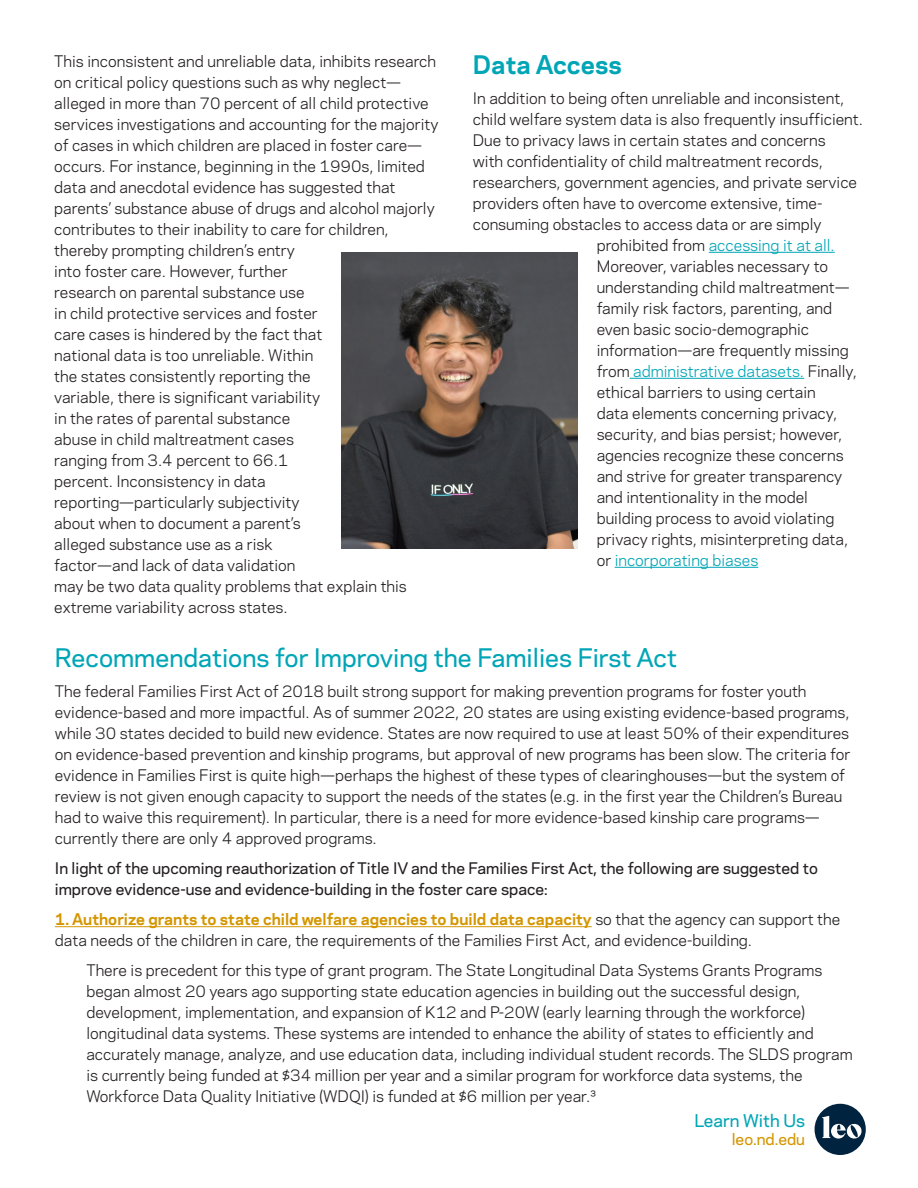
<style>
.page{position:relative;width:918px;height:1188px;background:#fff}
.page>*{position:absolute;margin:0;border:0;box-sizing:border-box;transform-origin:0 0}
.t1{font:500 24px "Galaxie Polaris";color:#00a5b6}
.t2{font:700 24px "Galaxie Polaris";color:#00a5b6}
.t3{font:500 16.5px "Galaxie Polaris";color:#00a5b6}
.t4{font:15px/21px "Galaxie Polaris";color:#231f20}
.t5{font:500 15px/21px "Galaxie Polaris";color:#231f20}
.t6{font:15px "Galaxie Polaris";color:#00a5b6}
.t7{font:500 15px "Galaxie Polaris";color:#d49600}
.s1{color:#231f20}
.s2{font-weight:700;color:#d49600}
</style>
<div class="page">
<hr style="left:709px;top:252px;width:126px;height:1px;background:#00a5b6">
<hr style="left:630px;top:378px;width:174px;height:1px;background:#00a5b6">
<hr style="left:615px;top:567px;width:143px;height:1px;background:#00a5b6">
<svg style="left:815px;top:1104px;width:51px;height:51px"></svg>
<img style="left:341px;top:252px;width:236px;height:297px">
<hr style="left:55px;top:926px;width:537px;height:1px;background:#d49600">
<p class="t4" style="left:54px;top:50px;width:386px">This inconsistent and unreliable data, inhibits research on critical policy questions such as why neglect— alleged in more than 70 percent of all child protective services investigations and accounting for the majority of cases in which children are placed in foster care— occurs. For instance, beginning in the 1990s, limited data and anecdotal evidence has suggested that parents’ substance abuse of drugs and alcohol majorly contributes to their inability to care for children, thereby prompting children’s entry<br>into foster care. However, further<br>research on parental substance use<br>in child protective services and foster<br>care cases is hindered by the fact that<br>national data is too unreliable. Within<br>the states consistently reporting the<br>variable, there is significant variability<br>in the rates of parental substance<br>abuse in child maltreatment cases<br>ranging from 3.4 percent to 66.1<br>percent. Inconsistency in data<br>reporting—particularly subjectivity<br>about when to document a parent’s<br>alleged substance use as a risk<br>factor—and lack of data validation<br>may be two data quality problems that explain this extreme variability across states.</p>
<p class="t2" style="left:473px;top:46px;width:150px">Data Access</p>
<p class="t4" style="left:473px;top:87px;width:373px">In addition to being often unreliable and inconsistent,</p>
<p class="t4" style="left:473px;top:108px;width:392px">child welfare system data is also frequently insufficient.</p>
<p class="t4" style="left:473px;top:129px;width:354px">Due to privacy laws in certain states and concerns</p>
<p class="t4" style="left:473px;top:150px;width:352px">with confidentiality of child maltreatment records,</p>
<p class="t4" style="left:473px;top:171px;width:386px">researchers, government agencies, and private service</p>
<p class="t4" style="left:473px;top:192px;width:351px">providers often have to overcome extensive, time-</p>
<p class="t4" style="left:473px;top:213px;width:350px">consuming obstacles to access data or are simply</p>
<p class="t6" style="left:597px;top:234px;width:240px"><span class="s1">prohibited from</span> accessing it at all.</p>
<p class="t4" style="left:597px;top:255px;width:233px">Moreover, variables necessary to</p>
<p class="t4" style="left:597px;top:276px;width:255px">understanding child maltreatment—</p>
<p class="t4" style="left:597px;top:297px;width:237px">family risk factors, parenting, and</p>
<p class="t4" style="left:597px;top:318px;width:214px">even basic socio-demographic</p>
<p class="t4" style="left:597px;top:339px;width:254px">information—are frequently missing</p>
<p class="t6" style="left:597px;top:360px;width:262px"><span class="s1">from</span> administrative datasets. <span class="s1">Finally,</span></p>
<p class="t4" style="left:597px;top:381px;width:221px">ethical barriers to using certain</p>
<p class="t4" style="left:597px;top:402px;width:242px">data elements concerning privacy,</p>
<p class="t4" style="left:597px;top:423px;width:247px">security, and bias persist; however,</p>
<p class="t4" style="left:597px;top:444px;width:249px">agencies recognize these concerns</p>
<p class="t4" style="left:597px;top:465px;width:247px">and strive for greater transparency</p>
<p class="t4" style="left:597px;top:486px;width:213px">and intentionality in the model</p>
<p class="t4" style="left:597px;top:507px;width:239px">building process to avoid violating</p>
<p class="t4" style="left:597px;top:528px;width:253px">privacy rights, misinterpreting data,</p>
<p class="t6" style="left:597px;top:549px;width:163px"><span class="s1">or</span> incorporating biases</p>
<p class="t1" style="left:55px;top:640px;width:624px">Recommendations for Improving the Families First Act</p>
<p class="t4" style="left:55px;top:680px;width:797px">The federal Families First Act of 2018 built strong support for making prevention programs for foster youth evidence-based and more impactful. As of summer 2022, 20 states are using existing evidence-based programs, while 30 states decided to build new evidence. States are now required to use at least 50% of their expenditures on evidence-based prevention and kinship programs, but approval of new programs has been slow. The criteria for evidence in Families First is quite high—perhaps the highest of these types of clearinghouses—but the system of review is not given enough capacity to support the needs of the states (e.g. in the first year the Children’s Bureau had to waive this requirement). In particular, there is a need for more evidence-based kinship care programs— currently there are only 4 approved programs.</p>
<p class="t5" style="left:55px;top:857px;width:765px">In light of the upcoming reauthorization of Title IV and the Families First Act, the following are suggested to improve evidence-use and evidence-building in the foster care space:</p>
<p class="t4" style="left:55px;top:908px;width:787px"><span class="s2">1. Authorize grants to state child welfare agencies to build data capacity</span> so that the agency can support the data needs of the children in care, the requirements of the Families First Act, and evidence-building.</p>
<p class="t4" style="left:86px;top:959px;width:768px">There is precedent for this type of grant program. The State Longitudinal Data Systems Grants Programs began almost 20 years ago supporting state education agencies in building out the successful design, development, implementation, and expansion of K12 and P-20W (early learning through the workforce) longitudinal data systems. These systems are intended to enhance the ability of states to efficiently and accurately manage, analyze, and use education data, including individual student records. The SLDS program is currently being funded at $34 million per year and a similar program for workforce data systems, the Workforce Data Quality Initiative (WDQI) is funded at $6 million per year.³</p>
<p class="t3" style="left:694px;top:1108px;width:112px">Learn With Us</p>
<p class="t7" style="left:732px;top:1128px;width:75px">leo.nd.edu</p>
</div>
